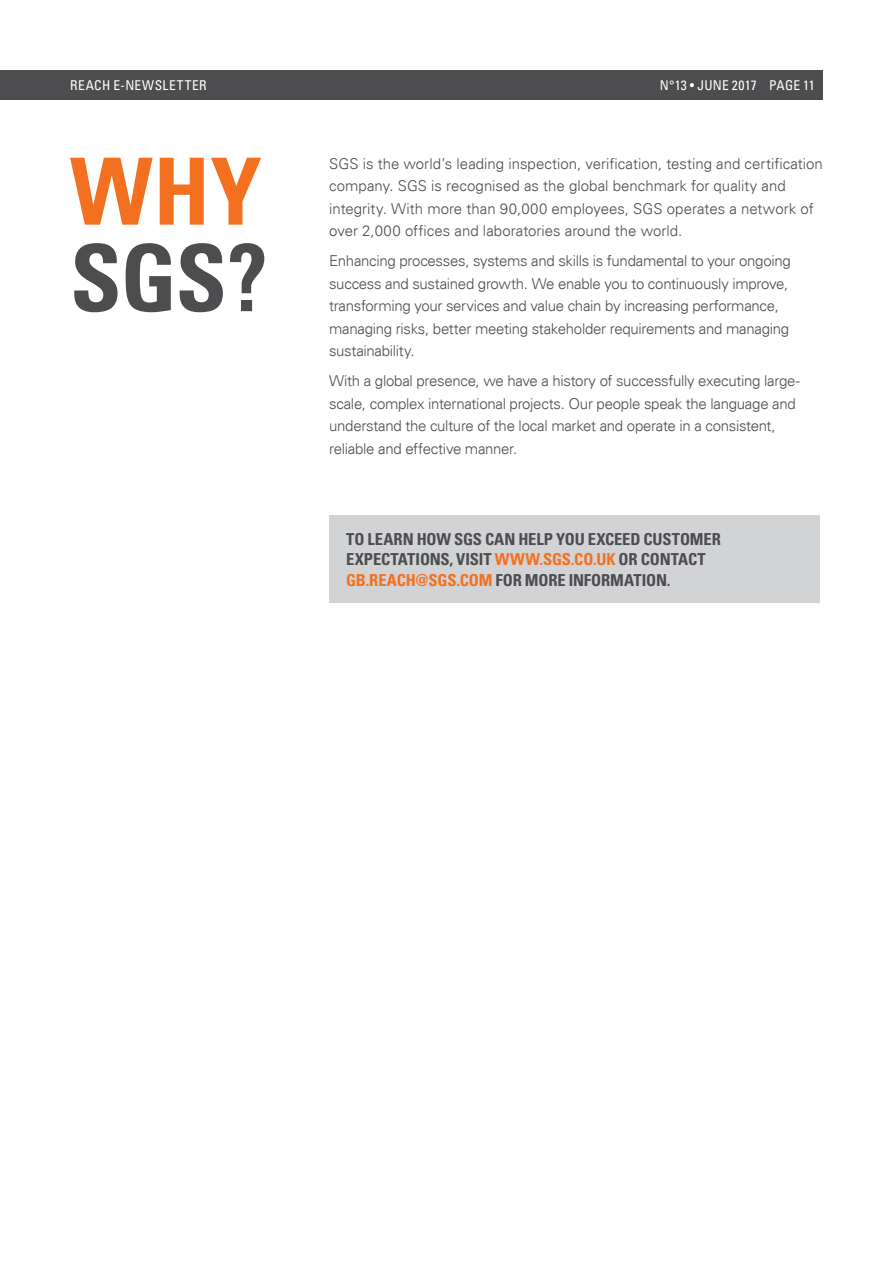
<style>
.page{position:relative;width:893px;height:1263px;background:#fff}
.page>*{position:absolute;margin:0;border:0;box-sizing:border-box;transform-origin:0 0}
.t1{font:700 condensed 92.7px "Univers LT";color:#4d4d4f}
.t2{font:700 condensed 92.7px "Univers LT";color:#f37021}
.t3{font:700 condensed 16.5px/20.2px "Univers LT";letter-spacing:-.01em;color:#4d4d4f}
.t4{font:300 15px/22.5px "Univers LT";letter-spacing:-.015em;color:#4d4d4f}
.t5{font:condensed 13.5px "Univers LT";letter-spacing:.025em;color:#fff}
.s1{color:#f37021}
</style>
<div class="page">
<div style="left:0;top:70px;width:823px;height:30px;background:#4d4d4f"></div>
<div style="left:329px;top:515px;width:491px;height:88px;background:#d1d3d4"></div>
<p class="t5" style="left:70px;top:77px;width:138px">REACH E-NEWSLETTER</p>
<p class="t5" style="left:660px;top:77px;width:157px">N°13 • JUNE 2017 PAGE 11</p>
<h1 class="t2" style="left:70px;top:135px;width:193px">WHY</h1>
<h1 class="t1" style="left:70px;top:221px;width:199px">SGS?</h1>
<p class="t4" style="left:329px;top:152px;width:495px">SGS is the world’s leading inspection, verification, testing and certification company. SGS is recognised as the global benchmark for quality and integrity. With more than 90,000 employees, SGS operates a network of over 2,000 offices and laboratories around the world.</p>
<p class="t4" style="left:329px;top:250px;width:463px">Enhancing processes, systems and skills is fundamental to your ongoing success and sustained growth. We enable you to continuously improve, transforming your services and value chain by increasing performance, managing risks, better meeting stakeholder requirements and managing sustainability.</p>
<p class="t4" style="left:329px;top:370px;width:472px">With a global presence, we have a history of successfully executing large&shy;scale, complex international projects. Our people speak the language and understand the culture of the local market and operate in a consistent, reliable and effective manner.</p>
<p class="t3" style="left:346px;top:529px;width:376px">TO LEARN HOW SGS CAN HELP YOU EXCEED CUSTOMER<br>EXPECTATIONS, VISIT <span class="s1">WWW.SGS.CO.UK</span> OR CONTACT<br><span class="s1">GB.REACH@SGS.COM</span> FOR MORE INFORMATION.</p>
</div>
